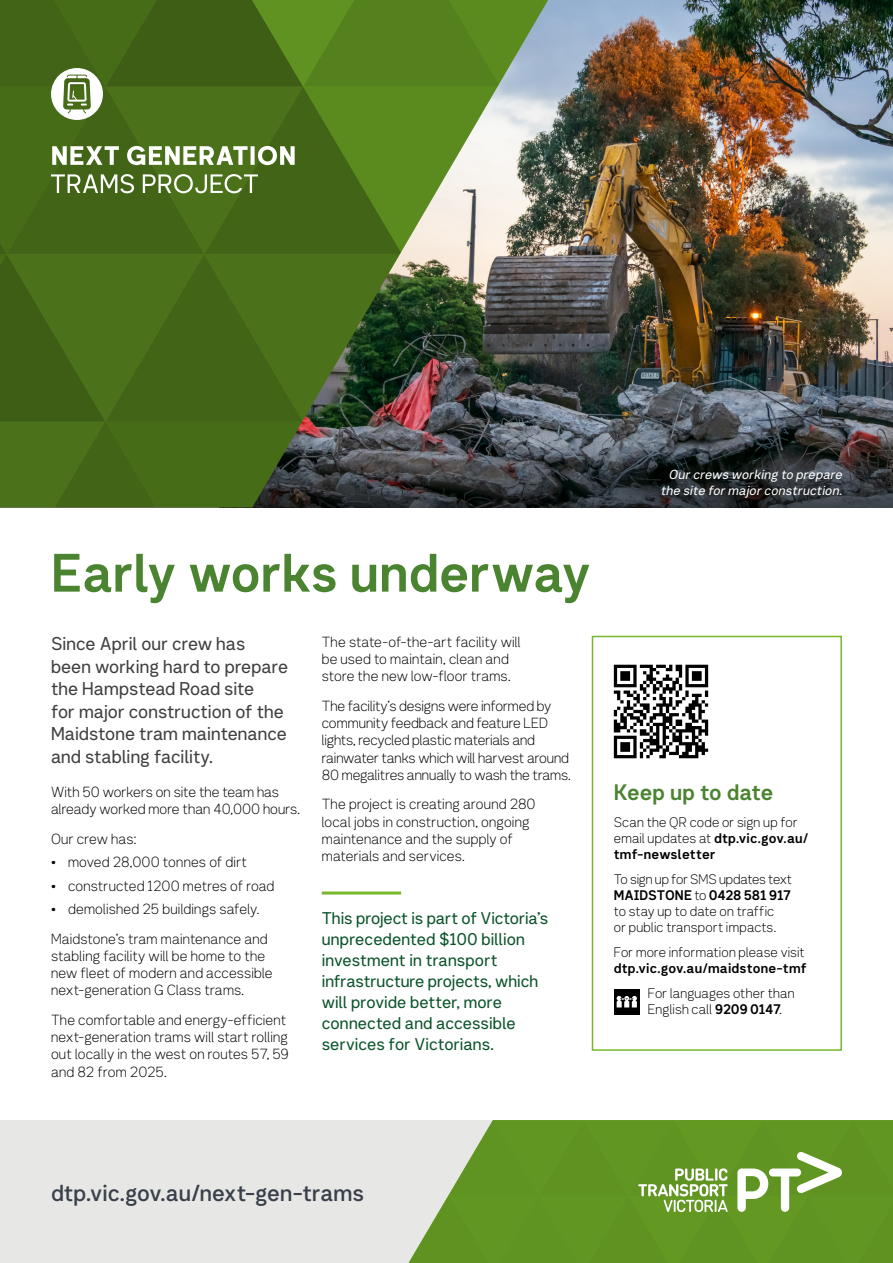
<style>
.page{position:relative;width:893px;height:1263px;background:#fff}
.page>*{position:absolute;margin:0;border:0;box-sizing:border-box;transform-origin:0 0}
.t1{font:52.5px "Network Sans 2019 Bold";letter-spacing:-.01em;color:#4b8430}
.t2{font:22.5px "Network Sans 2019 Medium";color:#39404a}
.t3{font:21.75px "Network Sans 2019 Bold";letter-spacing:-.01em;color:#4b8430}
.t4{font:18px/22.5px "Network Sans 2019 Regular";color:#3f3f3e}
.t5{font:16.5px/21px "Network Sans 2019 Regular";color:#0b542a}
.t6{font:14.25px/17.1px "Network Sans 2019 Light";letter-spacing:.005em;color:#000}
.t7{font:13.5px/16.2px "Network Sans 2019 Light";letter-spacing:.01em;color:#000}
.t8{font:13.5px/16.2px "Network Sans 2019 Bold";letter-spacing:.01em;color:#000}
.t9{font:13.5px "Network Sans 2019 Light";letter-spacing:-.01em;color:#000}
.t10{font:italic 12.75px/15.3px "Network Sans 2019 Regular";color:#fff;text-align:right}
.s1{font-family:"Network Sans 2019 Light"}
.s2{font-family:"Network Sans 2019 Bold"}
</style>
<div class="page">
<img style="left:555px;top:0;width:338px;height:419px">
<svg style="left:555px;top:419px;width:338px;height:88px;background:#393e43"></svg>
<hr style="left:322px;top:891px;width:79px;height:3px;background:#76b82a">
<div style="left:592px;top:636px;width:250px;height:415px;background:#fff;border:2px solid #76b82a"></div>
<img style="left:613px;top:664px;width:96px;height:95px">
<div style="left:614px;top:989px;width:26px;height:26px;background:#000"></div>
<svg style="left:617px;top:996px;width:20px;height:11px"></svg>
<svg style="left:0;top:0;width:555px;height:507px;background:#557133"></svg>
<div style="left:0;top:1120px;width:893px;height:143px;background:#e7e7e6"></div>
<svg style="left:408px;top:1121px;width:485px;height:142px;background:#73a03d"></svg>
<h1 class="t1" style="left:51px;top:528px;width:541px">Early works underway</h1>
<p class="t4" style="left:51px;top:632px;width:239px">Since April our crew has been working hard to prepare the Hampstead Road site<br>for major construction of the<br>Maidstone tram maintenance and stabling facility.</p>
<p class="t6" style="left:51px;top:782px;width:251px">With 50 workers on site the team has already worked more than 40,000 hours.</p>
<p class="t6" style="left:51px;top:829px;width:87px">Our crew has:</p>
<p class="t6" style="left:51px;top:853px;width:198px">• moved 28,000 tonnes of dirt</p>
<p class="t6" style="left:51px;top:876px;width:225px">• constructed 1200 metres of road</p>
<p class="t6" style="left:51px;top:893px;width:218px;line-height:29.8px">• demolished 25 buildings safely.<br>Maidstone’s tram maintenance and</p>
<p class="t6" style="left:51px;top:947px;width:223px">stabling facility will be home to the new fleet of modern and accessible next-generation G Class trams.</p>
<p class="t6" style="left:51px;top:1011px;width:239px">The comfortable and energy-efficient next-generation trams will start rolling out locally in the west on routes 57, 59 and 82 from 2025.</p>
<p class="t6" style="left:322px;top:633px;width:200px">The state-of-the-art facility will be used to maintain, clean and store the new low-floor trams.</p>
<p class="t6" style="left:322px;top:697px;width:251px">The facility’s designs were informed by community feedback and feature LED lights, recycled plastic materials and rainwater tanks which will harvest around 80 megalitres annually to wash the trams.</p>
<p class="t6" style="left:322px;top:795px;width:215px">The project is creating around 280 local jobs in construction, ongoing maintenance and the supply of materials and services.</p>
<p class="t5" style="left:322px;top:907px;width:228px">This project is part of Victoria’s unprecedented $100 billion investment in transport infrastructure projects, which will provide better, more connected and accessible services for Victorians.</p>
<p class="t10" style="left:660px;top:466px;width:187px">Ourcrewsworkingtoprepare thesiteformajorconstruction.</p>
<h3 class="t3" style="left:614px;top:773px;width:161px">Keep up to date</h3>
<p class="t7" style="left:614px;top:813px;width:185px">Scan the QR code or sign up for</p>
<p class="t8" style="left:614px;top:829px;width:196px"><span class="s1">email updates at</span> dtp.vic.gov.au/ tmf-newsletter</p>
<p class="t9" style="left:614px;top:867px;width:180px">To sign up for SMS updates text</p>
<p class="t8" style="left:614px;top:886px;width:179px">MAIDSTONE <span class="s1">to</span> 0428 581 917</p>
<p class="t7" style="left:614px;top:902px;width:164px">to stay up to date on traffic or public transport impacts.</p>
<p class="t7" style="left:614px;top:943px;width:193px">For more information please visit</p>
<p class="t8" style="left:614px;top:960px;width:194px">dtp.vic.gov.au/maidstone-tmf</p>
<p class="t7" style="left:648px;top:984px;width:148px">For languages other than<br>English call <span class="s2">9209 0147</span>.</p>
<h2 class="t2" style="left:51px;top:1174px;width:315px">dtp.vic.gov.au/next-gen-trams</h2>
</div>
